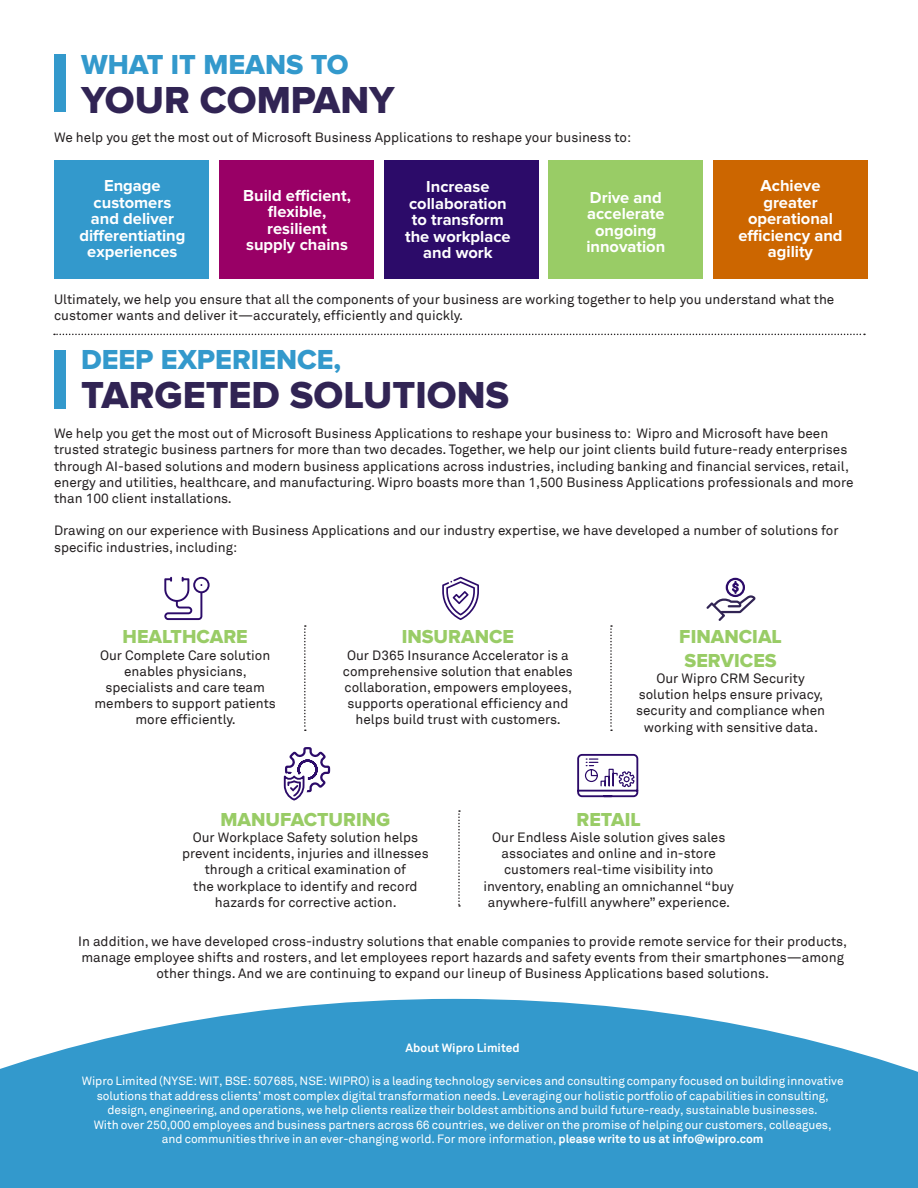
<style>
.page{position:relative;width:918px;height:1188px;background:#fff}
.page>*{position:absolute;margin:0;border:0;box-sizing:border-box;transform-origin:0 0}
.t1{font:39px "Proxima Nova Extrabld";color:#312454}
.t2{font:28.5px "Proxima Nova Extrabld";color:#39c}
.t3{font:19.5px/23.4px "Proxima Nova Extrabld";color:#9c6}
.t4{font:700 16.5px/16.5px "Proxima Nova";color:#fff;text-align:center}
.t5{font:13.5px/16.2px "Wipro Akkurat TT";color:#231f20;text-align:center}
.t6{font:12px/14.4px "Wipro Akkurat TT";letter-spacing:-.005em;color:#fff;text-align:center}
.t7{font:700 12px "Wipro Akkurat TT";color:#fff}
.s1{font-weight:700}
</style>
<div class="page">
<div style="left:54px;top:54px;width:12px;height:57px;background:#39c"></div>
<div style="left:54px;top:350px;width:12px;height:59px;background:#39c"></div>
<div style="left:55px;top:160px;width:154px;height:119px;background:#39c"></div>
<div style="left:219px;top:160px;width:155px;height:119px;background:#906"></div>
<div style="left:384px;top:160px;width:154px;height:119px;background:#2c0b69"></div>
<div style="left:549px;top:160px;width:154px;height:119px;background:#9c6"></div>
<div style="left:713px;top:160px;width:155px;height:119px;background:#c60"></div>
<svg style="left:54px;top:334px;width:811px;height:1px"></svg>
<svg style="left:304px;top:625px;width:2px;height:106px"></svg>
<svg style="left:610px;top:625px;width:2px;height:106px"></svg>
<svg style="left:458px;top:810px;width:2px;height:97px"></svg>
<svg style="left:164px;top:577px;width:46px;height:43px"></svg>
<svg style="left:283px;top:747px;width:48px;height:54px"></svg>
<div style="left:726px;top:578px;width:19px;height:19px;border:2px solid #2c0b69;border-radius:50%"></div>
<svg style="left:706px;top:582px;width:50px;height:39px"></svg>
<svg style="left:442px;top:577px;width:37px;height:43px"></svg>
<svg style="left:577px;top:753px;width:62px;height:45px"></svg>
<svg style="left:0;top:999px;width:918px;height:189px;background:#4ba5d2"></svg>
<p class="t2" style="left:81px;top:48px;width:269px">WHAT IT MEANS TO</p>
<p class="t1" style="left:81px;top:77px;width:315px">YOUR COMPANY</p>
<p class="t5" style="left:54px;top:129px;width:579px">We help you get the most out of Microsoft Business Applications to reshape your business to:</p>
<p class="t4" style="left:243px;top:187px;width:109px">Build efficient, flexible, resilient supply chains</p>
<p class="t4" style="left:586px;top:189px;width:80px">Drive and accelerate ongoing innovation</p>
<p class="t4" style="left:738px;top:178px;width:106px">Achieve greater operational efficiency and agility</p>
<p class="t4" style="left:79px;top:178px;width:108px">Engage customers and deliver differentiating experiences</p>
<p class="t4" style="left:405px;top:179px;width:107px">Increase collaboration to transform the workplace and work</p>
<p class="t5" style="left:54px;top:291px;width:782px;text-align:left">Ultimately, we help you ensure that all the components of your business are working together to help you understand what the customer wants and deliver it—accurately, efficiently and quickly.</p>
<p class="t2" style="left:81px;top:344px;width:262px">DEEP EXPERIENCE,</p>
<p class="t1" style="left:81px;top:373px;width:430px">TARGETED SOLUTIONS</p>
<p class="t5" style="left:54px;top:425px;width:801px;text-align:left">We help you get the most out of Microsoft Business Applications to reshape your business to: Wipro and Microsoft have been trusted strategic business partners for more than two decades. Together, we help our joint clients build future-ready enterprises through AI-based solutions and modern business applications across industries, including banking and financial services, retail, energy and utilities, healthcare, and manufacturing. Wipro boasts more than 1,500 Business Applications professionals and more than 100 client installations.</p>
<p class="t5" style="left:54px;top:523px;width:786px;text-align:left">Drawing on our experience with Business Applications and our industry expertise, we have developed a number of solutions for specific industries, including:</p>
<p class="t3" style="left:123px;top:626px;width:127px">HEALTHCARE</p>
<p class="t5" style="left:94px;top:647px;width:183px">Our Complete Care solution enables physicians, specialists and care team members to support patients more efficiently.</p>
<p class="t3" style="left:402px;top:626px;width:114px">INSURANCE</p>
<p class="t5" style="left:343px;top:647px;width:232px">Our D365 Insurance Accelerator is a comprehensive solution that enables collaboration, empowers employees, supports operational efficiency and helps build trust with customers.</p>
<p class="t3" style="left:679px;top:626px;width:104px">FINANCIAL<br>SERVICES</p>
<p class="t5" style="left:636px;top:670px;width:190px">Our Wipro CRM Security solution helps ensure privacy, security and compliance when working with sensitive data.</p>
<p class="t3" style="left:221px;top:808px;width:171px">MANUFACTURING</p>
<p class="t5" style="left:182px;top:829px;width:248px">Our Workplace Safety solution helps prevent incidents, injuries and illnesses through a critical examination of<br>the workplace to identify and record hazards for corrective action.</p>
<p class="t3" style="left:577px;top:808px;width:66px">RETAIL</p>
<p class="t5" style="left:484px;top:829px;width:252px">Our Endless Aisle solution gives sales associates and online and in-store customers real-time visibility into inventory, enabling an omnichannel “buy anywhere-fulfill anywhere” experience.</p>
<p class="t5" style="left:78px;top:933px;width:771px">In addition, we have developed cross-industry solutions that enable companies to provide remote service for their products, manage employee shifts and rosters, and let employees report hazards and safety events from their smartphones—among other things. And we are continuing to expand our lineup of Business Applications based solutions.</p>
<p class="t7" style="left:406px;top:1041px;width:116px">About Wipro Limited</p>
<p class="t6" style="left:82px;top:1074px;width:763px">Wipro Limited (NYSE: WIT, BSE: 507685, NSE: WIPRO) is a leading technology services and consulting company focused on building innovative solutions that address clients’ most complex digital transformation needs. Leveraging our holistic portfolio of capabilities in consulting, design, engineering, and operations, we help clients realize their boldest ambitions and build future-ready, sustainable businesses.<br>With over 250,000 employees and business partners across 66 countries, we deliver on the promise of helping our customers, colleagues,<br>and communities thrive in an ever-changing world. For more information, <span class="s1">please write to us at info@wipro.com</span></p>
</div>
